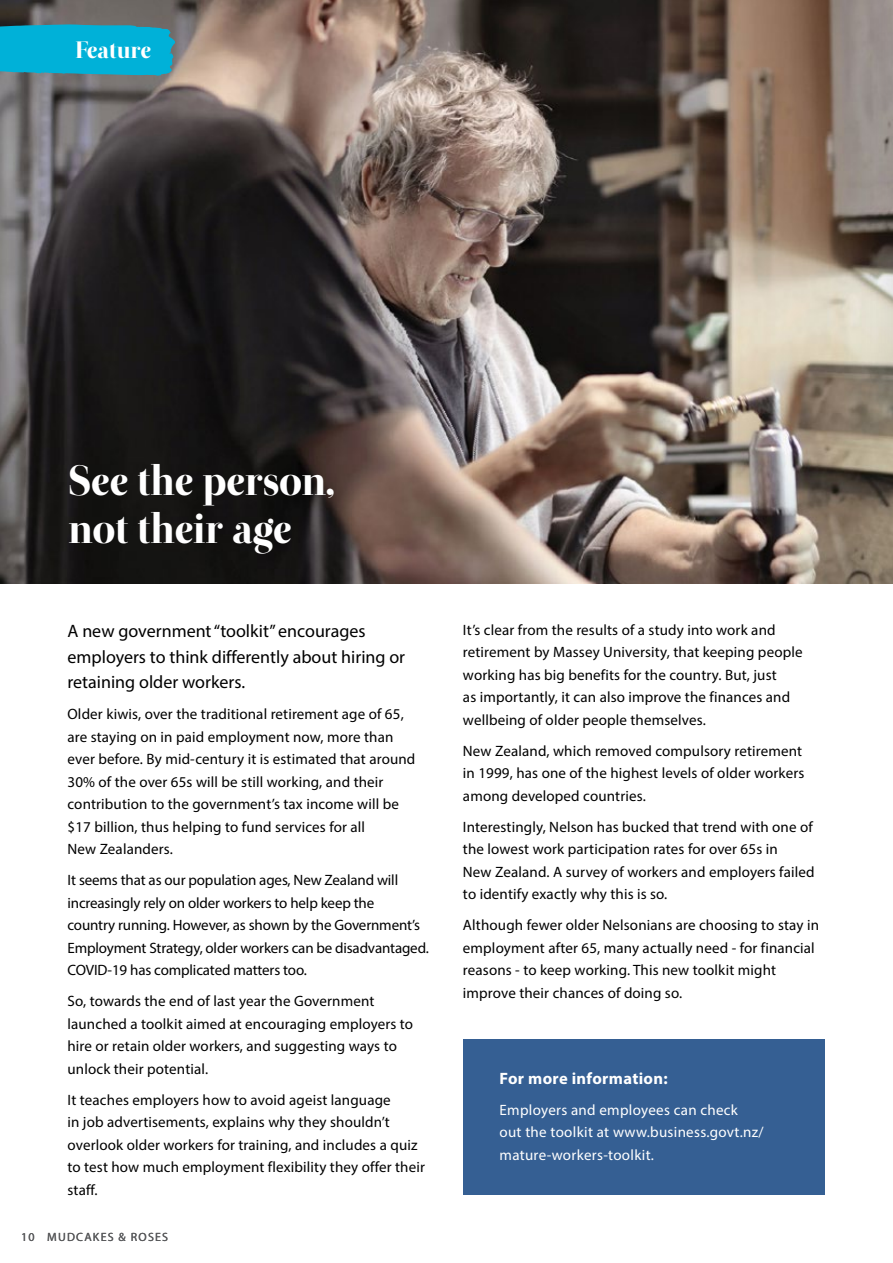
<style>
.page{position:relative;width:893px;height:1263px;background:#fff}
.page>*{position:absolute;margin:0;border:0;box-sizing:border-box;transform-origin:0 0}
.t1{font:42px/48px "Otama ep";letter-spacing:-.02em;color:#fff}
.t2{font:23.7px "Otama ep";letter-spacing:-.01em;color:#fff}
.t3{font:18px/25.5px "Myriad Pro";color:#000}
.t4{font:700 16.5px "Myriad Pro";letter-spacing:.02em;color:#fff}
.t5{font:15px/22.5px "Myriad Pro";letter-spacing:.01em;color:#000}
.t6{font:15px/22.5px "Myriad Pro";letter-spacing:-.01em;color:#000}
.t7{font:15px/22.5px "Myriad Pro";letter-spacing:.02em;color:#fff}
.t8{font:12px "Myriad Pro";letter-spacing:.1em;color:#58595b}
</style>
<div class="page">
<div style="left:463px;top:1040px;width:362px;height:155px;background:#355f93"></div>
<img style="left:0;top:0;width:893px;height:584px">
<div style="left:858px;top:0;width:35px;height:419px;background:#000;opacity:.15"></div>
<hr style="left:892px;top:0;width:1px;height:383px;background:#355f93">
<svg style="left:0;top:24px;width:175px;height:52px"></svg>
<h2 class="t2" style="left:76px;top:36px;width:77px">Feature</h2>
<h1 class="t1" style="left:68px;top:456px;width:268px">See the person, not their age</h1>
<p class="t3" style="left:68px;top:618px;width:339px">A new government “toolkit” encourages employers to think differently about hiring or retaining older workers.</p>
<p class="t5" style="left:68px;top:702px;width:349px">Older kiwis, over the traditional retirement age of 65, are staying on in paid employment now, more than ever before. By mid-century it is estimated that around 30% of the over 65s will be still working, and their contribution to the government’s tax income will be $17 billion, thus helping to fund services for all<br>New Zealanders.</p>
<p class="t6" style="left:68px;top:868px;width:363px">It seems that as our population ages, New Zealand will increasingly rely on older workers to help keep the<br>country running. However, as shown by the Government’s Employment Strategy, older workers can be disadvantaged.<br>COVID-19 has complicated matters too.</p>
<p class="t5" style="left:68px;top:990px;width:347px">So, towards the end of last year the Government launched a toolkit aimed at encouraging employers to hire or retain older workers, and suggesting ways to unlock their potential.</p>
<p class="t5" style="left:68px;top:1088px;width:359px">It teaches employers how to avoid ageist language<br>in job advertisements, explains why they shouldn’t overlook older workers for training, and includes a quiz to test how much employment flexibility they offer their staff.</p>
<p class="t8" style="left:21px;top:1230px;width:148px">10 MUDCAKES &amp; ROSES</p>
<p class="t5" style="left:463px;top:618px;width:341px">It’s clear from the results of a study into work and retirement by Massey University, that keeping people working has big benefits for the country. But, just<br>as importantly, it can also improve the finances and wellbeing of older people themselves.</p>
<p class="t5" style="left:463px;top:739px;width:343px">New Zealand, which removed compulsory retirement in 1999, has one of the highest levels of older workers among developed countries.</p>
<p class="t5" style="left:463px;top:815px;width:353px">Interestingly, Nelson has bucked that trend with one of the lowest work participation rates for over 65s in<br>New Zealand. A survey of workers and employers failed to identify exactly why this is so.</p>
<p class="t5" style="left:463px;top:914px;width:358px">Although fewer older Nelsonians are choosing to stay in employment after 65, many actually need - for financial reasons - to keep working. This new toolkit might improve their chances of doing so.</p>
<p class="t4" style="left:500px;top:1067px;width:170px">For more information:</p>
<p class="t7" style="left:500px;top:1098px;width:266px">Employers and employees can check out the toolkit at www.business.govt.nz/ mature-workers-toolkit.</p>
</div>
